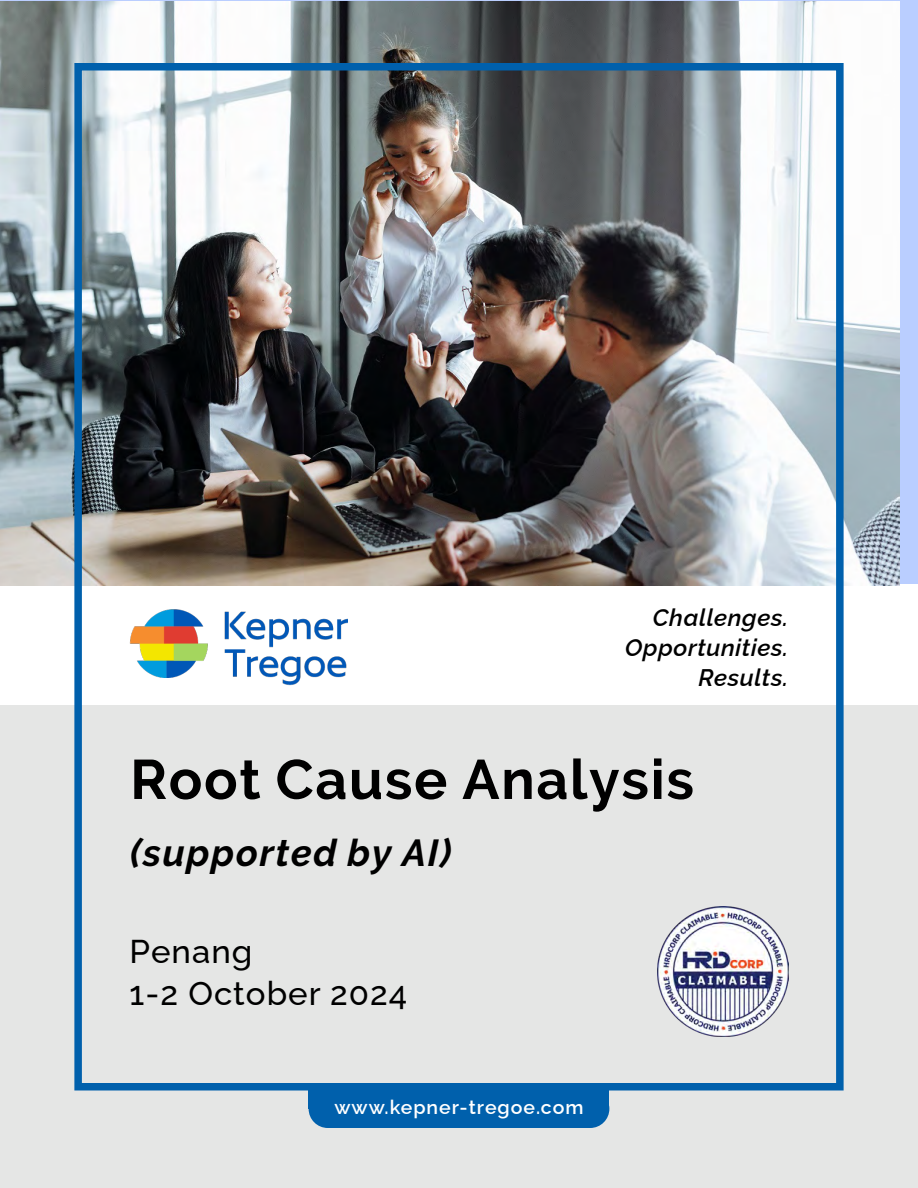
<style>
.page{position:relative;width:918px;height:1188px;background:#fff}
.page>*{position:absolute;margin:0;border:0;box-sizing:border-box;transform-origin:0 0}
.t1{font:700 55.5px "Raleway";letter-spacing:.03em;color:#000}
.t2{font:italic 700 37.5px "Raleway";letter-spacing:.045em;color:#000}
.t3{font:500 33px/42px "Raleway";letter-spacing:.03em;color:#000}
.t4{font:italic 600 24px/30px "Raleway";letter-spacing:.025em;color:#000;text-align:right}
.t5{font:600 19.5px "Raleway";letter-spacing:.05em;color:#fff}
</style>
<div class="page">
<div style="left:0;top:706px;width:918px;height:482px;background:#e5e6e5"></div>
<div style="left:0;top:0;width:918px;height:584px;background:linear-gradient(to bottom,#baceff,#baceff)"></div>
<img style="left:0;top:2px;width:899px;height:584px">
<div style="left:74px;top:63px;width:770px;height:1027px;border:8px solid #0060ac"></div>
<img style="left:130px;top:609px;width:218px;height:77px">
<div style="left:309px;top:1090px;width:300px;height:38px;background:#0060ac;border-radius:19px"></div>
<svg style="left:309px;top:1090px;width:300px;height:15px"></svg>
<img style="left:658px;top:906px;width:130px;height:131px">
<p class="t4" style="left:625px;top:600px;width:165px">Challenges.<br>Opportunities.<br>Results.</p>
<h1 class="t1" style="left:130px;top:736px;width:565px">Root Cause Analysis</h1>
<h2 class="t2" style="left:130px;top:831px;width:323px">(supported by AI)</h2>
<h3 class="t3" style="left:130px;top:927px;width:279px">Penang<br>1-2 October 2024</h3>
<p class="t5" style="left:335px;top:1091px;width:250px">www.kepner-tregoe.com</p>
</div>
